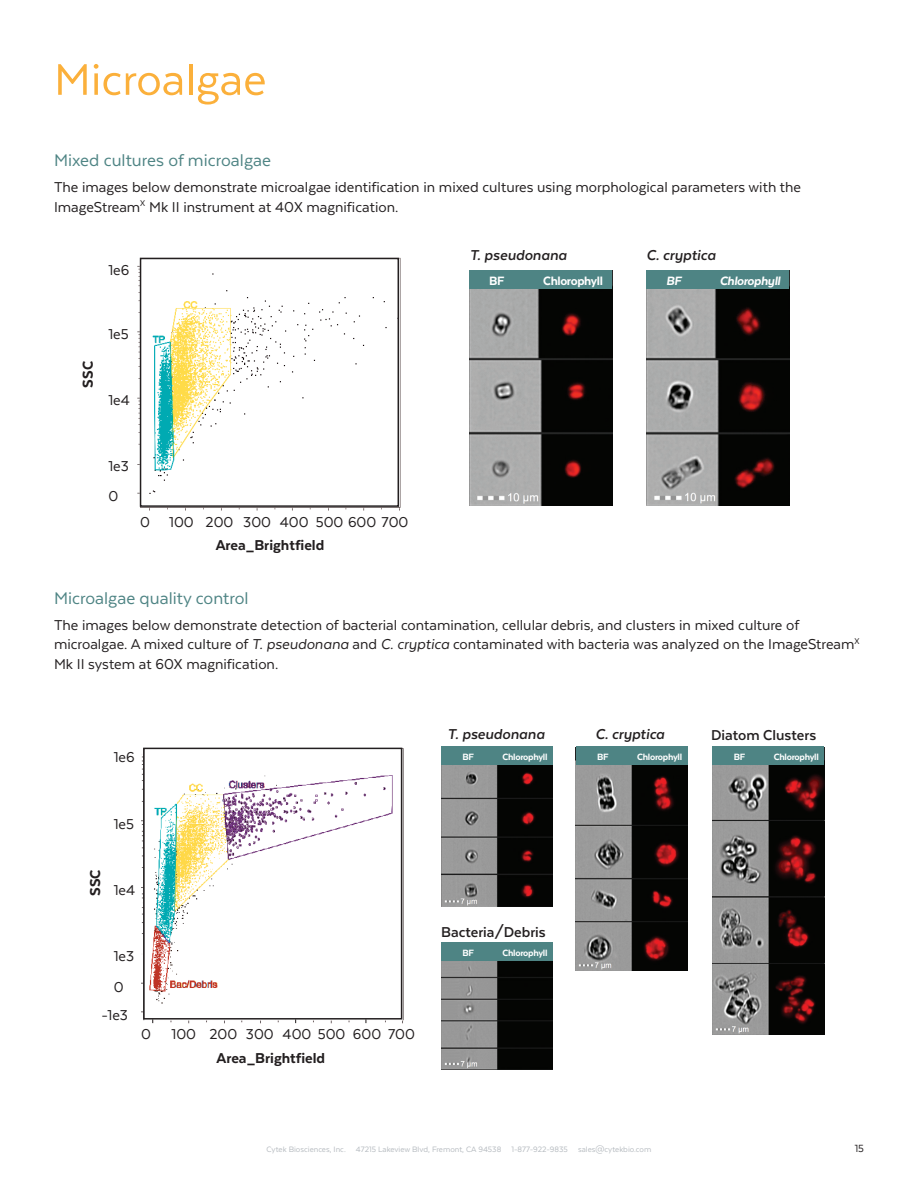
<style>
.page{position:relative;width:918px;height:1188px;background:#fff}
.page>*{position:absolute;margin:0;border:0;box-sizing:border-box;transform-origin:0 0}
.CYTEK_ORANGE_HEADER{font:51px "Texta";color:#fbb03b}
.CYTEK_PARAGRAPH_HEADER{font:19.5px "Texta";color:#4e8484}
.CYTEK_PARAGRAPH_STYLE{font:16.5px/19.5px "Texta";color:#231f20}
.CYTEK_PARAGRAPH_STYLE-2{font:italic 700 16.5px "Texta";color:#231f20}
.CYTEK_PARAGRAPH_STYLE-3{font:800 16.5px "Texta";color:#231f20}
.CYTEK_PARAGRAPH_STYLE-4{font:700 16.5px "Texta";color:#231f20}
.t1{font:800 13.95px "Texta";letter-spacing:-.025em;color:#fff}
.t2{font:italic 800 13.95px "Texta";letter-spacing:-.025em;color:#fff}
.t3{font:12px "Texta";color:#231f20}
.t4{font:800 10.5px "Texta";letter-spacing:-.025em;color:#fff}
.t5{font:9px "Texta";color:#b6bbc0}
.s1{font-style:italic}
</style>
<div class="page">
<img style="left:470px;top:289px;width:142px;height:217px">
<img style="left:647px;top:289px;width:142px;height:217px">
<div style="left:470px;top:270px;width:142px;height:19px;background:#4e8484"></div>
<div style="left:647px;top:270px;width:142px;height:19px;background:#4e8484"></div>
<img style="left:138px;top:257px;width:263px;height:254px">
<div style="left:140px;top:258px;width:259px;height:249px;border:2px solid #231f20"></div>
<img style="left:441px;top:765px;width:112px;height:141px">
<img style="left:441px;top:961px;width:112px;height:108px">
<img style="left:576px;top:765px;width:111px;height:205px">
<img style="left:712px;top:765px;width:112px;height:270px">
<div style="left:576px;top:746px;width:111px;height:19px;background:#4e8484"></div>
<div style="left:712px;top:746px;width:112px;height:19px;background:#4e8484"></div>
<div style="left:441px;top:746px;width:112px;height:19px;background:#4e8484"></div>
<div style="left:441px;top:943px;width:112px;height:18px;background:#4e8484"></div>
<img style="left:141px;top:747px;width:263px;height:277px">
<div style="left:143px;top:748px;width:259px;height:272px;border:2px solid #231f20"></div>
<p class="CYTEK_ORANGE_HEADER" style="left:54px;top:53px;width:214px">Microalgae</p>
<p class="CYTEK_PARAGRAPH_HEADER" style="left:54px;top:150px;width:218px">Mixed cultures of microalgae</p>
<p class="CYTEK_PARAGRAPH_STYLE" style="left:54px;top:177px;width:749px">The images below demonstrate microalgae identification in mixed cultures using morphological parameters with the<br>ImageStream<sup>X</sup> Mk II instrument at 40X magnification.</p>
<p class="CYTEK_PARAGRAPH_STYLE" style="left:108px;top:260px;width:22px">1e6</p>
<p class="CYTEK_PARAGRAPH_STYLE-3" style="left:79px;top:388px;width:28px;rotate:-90deg">SSC</p>
<p class="CYTEK_PARAGRAPH_STYLE" style="left:108px;top:324px;width:22px">1e5</p>
<p class="CYTEK_PARAGRAPH_STYLE" style="left:108px;top:390px;width:23px">1e4</p>
<p class="CYTEK_PARAGRAPH_STYLE" style="left:108px;top:456px;width:22px">1e3</p>
<p class="CYTEK_PARAGRAPH_STYLE" style="left:108px;top:486px;width:11px">0</p>
<p class="CYTEK_PARAGRAPH_STYLE" style="left:140px;top:512px;width:11px">0</p>
<p class="CYTEK_PARAGRAPH_STYLE" style="left:169px;top:512px;width:26px">100</p>
<p class="CYTEK_PARAGRAPH_STYLE" style="left:206px;top:512px;width:29px">200</p>
<p class="CYTEK_PARAGRAPH_STYLE" style="left:243px;top:512px;width:29px">300</p>
<p class="CYTEK_PARAGRAPH_STYLE" style="left:280px;top:512px;width:130px">400 500 600 700</p>
<p class="CYTEK_PARAGRAPH_STYLE-3" style="left:216px;top:537px;width:110px">Area_Brightfield</p>
<p class="CYTEK_PARAGRAPH_STYLE-2" style="left:470px;top:247px;width:99px">T. pseudonana</p>
<p class="CYTEK_PARAGRAPH_STYLE-2" style="left:647px;top:247px;width:71px">C. cryptica</p>
<p class="t1" style="left:489px;top:274px;width:17px">BF</p>
<p class="t1" style="left:543px;top:274px;width:61px">Chlorophyll</p>
<p class="t2" style="left:666px;top:274px;width:17px">BF</p>
<p class="t2" style="left:720px;top:274px;width:62px">Chlorophyll</p>
<p class="CYTEK_PARAGRAPH_HEADER" style="left:54px;top:588px;width:196px">Microalgae quality control</p>
<p class="CYTEK_PARAGRAPH_STYLE" style="left:54px;top:615px;width:807px">The images below demonstrate detection of bacterial contamination, cellular debris, and clusters in mixed culture of microalgae. A mixed culture of <span class="s1">T. pseudonana</span> and <span class="s1">C. cryptica</span> contaminated with bacteria was analyzed on the ImageStream<sup>X<br></sup>Mk II system at 60X magnification.</p>
<p class="CYTEK_PARAGRAPH_STYLE" style="left:114px;top:748px;width:22px">1e6</p>
<p class="CYTEK_PARAGRAPH_STYLE" style="left:114px;top:814px;width:22px">1e5</p>
<p class="CYTEK_PARAGRAPH_STYLE-3" style="left:87px;top:896px;width:28px;rotate:-90deg">SSC</p>
<p class="CYTEK_PARAGRAPH_STYLE" style="left:114px;top:880px;width:23px">1e4</p>
<p class="CYTEK_PARAGRAPH_STYLE" style="left:114px;top:947px;width:22px">1e3</p>
<p class="CYTEK_PARAGRAPH_STYLE" style="left:114px;top:977px;width:11px">0</p>
<p class="CYTEK_PARAGRAPH_STYLE" style="left:101px;top:1005px;width:28px">-1e3</p>
<p class="CYTEK_PARAGRAPH_STYLE" style="left:141px;top:1025px;width:11px">0</p>
<p class="CYTEK_PARAGRAPH_STYLE" style="left:172px;top:1025px;width:26px">100</p>
<p class="CYTEK_PARAGRAPH_STYLE" style="left:210px;top:1025px;width:29px">200</p>
<p class="CYTEK_PARAGRAPH_STYLE" style="left:246px;top:1025px;width:29px">300</p>
<p class="CYTEK_PARAGRAPH_STYLE" style="left:283px;top:1025px;width:64px">400 500</p>
<p class="CYTEK_PARAGRAPH_STYLE-3" style="left:217px;top:1050px;width:110px">Area_Brightfield</p>
<p class="CYTEK_PARAGRAPH_STYLE" style="left:353px;top:1025px;width:64px">600 700</p>
<p class="CYTEK_PARAGRAPH_STYLE-2" style="left:448px;top:725px;width:99px">T. pseudonana</p>
<p class="CYTEK_PARAGRAPH_STYLE-2" style="left:596px;top:725px;width:71px">C. cryptica</p>
<p class="CYTEK_PARAGRAPH_STYLE-4" style="left:711px;top:726px;width:107px">Diatom Clusters</p>
<p class="t4" style="left:462px;top:751px;width:13px">BF</p>
<p class="t4" style="left:503px;top:751px;width:47px">Chlorophyll</p>
<p class="t4" style="left:597px;top:751px;width:13px">BF</p>
<p class="t4" style="left:637px;top:751px;width:47px">Chlorophyll</p>
<p class="t4" style="left:734px;top:751px;width:13px">BF</p>
<p class="t4" style="left:774px;top:751px;width:47px">Chlorophyll</p>
<p class="CYTEK_PARAGRAPH_STYLE-4" style="left:441px;top:924px;width:106px">Bacteria/Debris</p>
<p class="t4" style="left:462px;top:947px;width:13px">BF</p>
<p class="t4" style="left:503px;top:947px;width:47px">Chlorophyll</p>
<p class="t5" style="left:267px;top:1145px;width:386px">Cytek Biosciences, Inc. 47215 Lakeview Blvd, Fremont, CA 94538 1-877-922-9835 sales@cytekbio.com</p>
<p class="t3" style="left:855px;top:1142px;width:11px">15</p>
</div>
